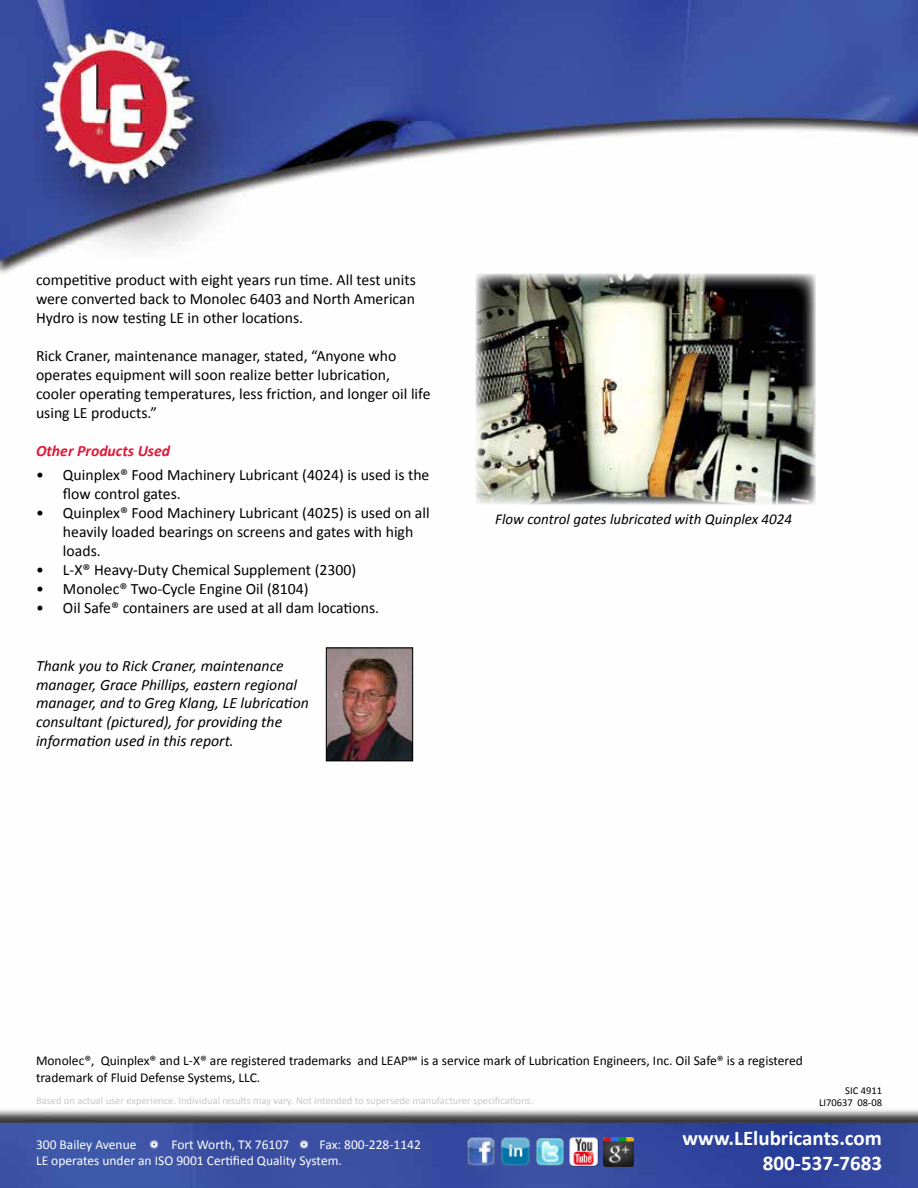
<style>
.page{position:relative;width:918px;height:1188px;background:#fff}
.page>*{position:absolute;margin:0;border:0;box-sizing:border-box;transform-origin:0 0}
.t1{font:700 21px/25.2px "Calibri";color:#fff;text-align:right}
.t2{font:15.75px/18.9px "Calibri";color:#000}
.t3{font:italic 15.75px/18.9px "Calibri";color:#000}
.t4{font:italic 700 15.75px "Calibri";color:#e31837}
.t5{font:italic 15px "Calibri";color:#000}
.t6{font:13.5px/16.2px "Calibri";color:#000}
.t7{font:13.5px/16.2px "Calibri";color:#fff}
.t8{font:10.5px "Calibri";color:#c7c8ca}
.t9{font:10.5px/12.6px "Calibri";color:#000;text-align:right}
</style>
<div class="page">
<img style="left:0;top:0;width:918px;height:1188px">
<svg style="left:150px;top:1140px;width:8px;height:9px"></svg>
<svg style="left:300px;top:1140px;width:8px;height:9px"></svg>
<img style="left:467px;top:1138px;width:29px;height:29px">
<img style="left:501px;top:1138px;width:29px;height:29px">
<img style="left:570px;top:1138px;width:29px;height:29px">
<img style="left:535px;top:1138px;width:30px;height:29px">
<img style="left:604px;top:1138px;width:29px;height:29px">
<img style="left:328px;top:649px;width:83px;height:110px">
<div style="left:326px;top:647px;width:87px;height:114px;border:1px solid #000"></div>
<img style="left:476px;top:274px;width:340px;height:230px">
<p class="t2" style="left:36px;top:271px;width:381px;text-align:justify">competitive product with eight years run time. All test units were converted back to Monolec 6403 and North American Hydro is now testing LE in other locations.</p>
<p class="t2" style="left:36px;top:346px;width:396px">Rick Craner, maintenance manager, stated, “Anyone who operates equipment will soon realize better lubrication, cooler operating temperatures, less friction, and longer oil life using LE products.”</p>
<p class="t4" style="left:36px;top:440px;width:136px">Other Products Used</p>
<p class="t2" style="left:63px;top:466px;width:368px;text-indent:-27px">• Quinplex® Food Machinery Lubricant (4024) is used is the flow control gates.</p>
<p class="t2" style="left:63px;top:504px;width:368px;text-indent:-27px">• Quinplex® Food Machinery Lubricant (4025) is used on all heavily loaded bearings on screens and gates with high loads.</p>
<p class="t2" style="left:36px;top:560px;width:322px">• L-X® Heavy-Duty Chemical Supplement (2300)</p>
<p class="t2" style="left:36px;top:579px;width:274px">• Monolec® Two-Cycle Engine Oil (8104)</p>
<p class="t2" style="left:36px;top:598px;width:345px">• Oil Safe® containers are used at all dam locations.</p>
<p class="t3" style="left:36px;top:655px;width:274px">Thank you to Rick Craner, maintenance manager, Grace Phillips, eastern regional manager, and to Greg Klang, LE lubrication consultant (pictured), for providing the information used in this report.</p>
<p class="t5" style="left:495px;top:508px;width:298px">Flow control gates lubricated with Quinplex 4024</p>
<p class="t6" style="left:36px;top:1053px;width:768px">Monolec®, Quinplex® and L-X® are registered trademarks and LEAP℠ is a service mark of Lubrication Engineers, Inc. Oil Safe® is a registered trademark of Fluid Defense Systems, LLC.</p>
<p class="t8" style="left:36px;top:1094px;width:499px">Based on actual user experience. Individual results may vary. Not intended to supersede manufacturer specifications.</p>
<p class="t9" style="left:819px;top:1084px;width:64px">SIC 4911<br>LI70637 08-08</p>
<p class="t7" style="left:36px;top:1136px;width:386px;text-indent:284px">Fax: 800-228-1142<br>LE operates under an ISO 9001 Certified Quality System.</p>
<h1 class="t1" style="left:683px;top:1125px;width:201px">www.LElubricants.com<br>800-537-7683</h1>
<p class="t7" style="left:36px;top:1136px;width:102px">300 Bailey Avenue</p>
<p class="t7" style="left:171px;top:1136px;width:119px">Fort Worth, TX 76107</p>
</div>
